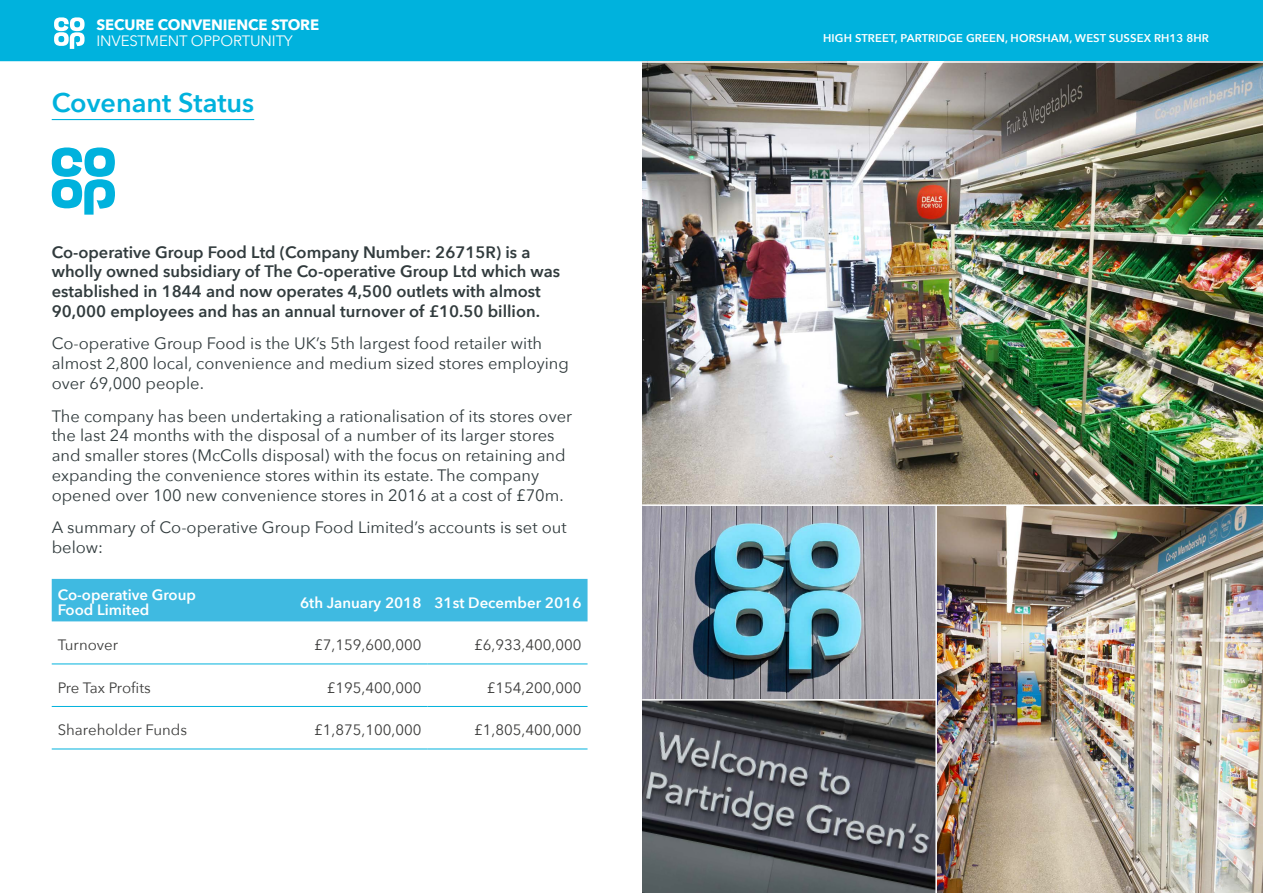
<style>
.page{position:relative;width:1263px;height:893px;background:#fff}
.page>*{position:absolute;margin:0;border:0;box-sizing:border-box;transform-origin:0 0}
.t1{font:600 27px "Avenir Next";color:#00b2dd}
.t2{font:16.5px/19.8px "Avenir Next";color:#313b3d}
.t3{font:600 16.5px/19.8px "Avenir Next";color:#313b3d}
.t4{font:15px "Avenir Next";color:#3c3c3b}
.t5{font:600 15px/15px "Avenir Next";color:#fff}
.t6{font:700 15px "Avenir Next";letter-spacing:-.01em;color:#fff}
.t7{font:15px "Avenir Next";letter-spacing:-.01em;color:#fff}
.t8{font:15px "Avenir Next";letter-spacing:-.02em;color:#3c3c3b}
.t9{font:600 11.25px "Avenir Next";letter-spacing:.01em;color:#fff}
</style>
<div class="page">
<hr style="left:52px;top:119px;width:202px;height:1px;background:#00b2dd">
<div style="left:0;top:0;width:1263px;height:61px;background:#00b2dd"></div>
<svg style="left:54px;top:17px;width:31px;height:32px"></svg>
<svg style="left:51px;top:147px;width:64px;height:68px"></svg>
<img style="left:642px;top:63px;width:621px;height:830px">
<hr style="left:642px;top:504px;width:621px;height:2px;background:#fff">
<hr style="left:642px;top:699px;width:295px;height:2px;background:#fff">
<hr style="left:935px;top:505px;width:2px;height:388px;background:#fff">
<div style="left:52px;top:579px;width:535px;height:42px;background:#3fbae1"></div>
<hr style="left:52px;top:664px;width:231px;height:1px;background:#00b2dd">
<hr style="left:283px;top:664px;width:145px;height:1px;background:#00b2dd">
<hr style="left:428px;top:664px;width:159px;height:1px;background:#00b2dd">
<hr style="left:52px;top:706px;width:231px;height:1px;background:#00b2dd">
<hr style="left:283px;top:706px;width:145px;height:1px;background:#00b2dd">
<hr style="left:428px;top:706px;width:159px;height:1px;background:#00b2dd">
<hr style="left:52px;top:749px;width:231px;height:1px;background:#00b2dd">
<hr style="left:283px;top:749px;width:145px;height:1px;background:#00b2dd">
<hr style="left:428px;top:749px;width:159px;height:1px;background:#00b2dd">
<p class="t6" style="left:97px;top:12px;width:224px">SECURE CONVENIENCE STORE</p>
<p class="t7" style="left:97px;top:28px;width:198px">INVESTMENT OPPORTUNITY</p>
<p class="t9" style="left:823px;top:29px;width:387px">HIGH STREET, PARTRIDGE GREEN, HORSHAM, WEST SUSSEX RH13 8HR</p>
<h1 class="t1" style="left:52px;top:79px;width:204px">Covenant Status</h1>
<p class="t3" style="left:52px;top:241px;width:510px">Co-operative Group Food Ltd (Company Number: 26715R) is a wholly owned subsidiary of The Co-operative Group Ltd which was established in 1844 and now operates 4,500 outlets with almost 90,000 employees and has an annual turnover of £10.50 billion.</p>
<p class="t2" style="left:52px;top:333px;width:519px">Co-operative Group Food is the UK’s 5th largest food retailer with almost 2,800 local, convenience and medium sized stores employing over 69,000 people.</p>
<p class="t2" style="left:52px;top:405px;width:522px">The company has been undertaking a rationalisation of its stores over the last 24 months with the disposal of a number of its larger stores and smaller stores (McColls disposal) with the focus on retaining and expanding the convenience stores within its estate. The company opened over 100 new convenience stores in 2016 at a cost of £70m.</p>
<p class="t2" style="left:52px;top:517px;width:516px">A summary of Co-operative Group Food Limited’s accounts is set out below:</p>
<p class="t5" style="left:58px;top:587px;width:140px">Co-operative Group<br>Food Limited</p>
<p class="t5" style="left:300px;top:595px;width:283px">6th January 2018 31st December 2016</p>
<p class="t4" style="left:58px;top:632px;width:62px">Turnover</p>
<p class="t4" style="left:314px;top:632px;width:109px">£7,159,600,000</p>
<p class="t4" style="left:474px;top:632px;width:109px">£6,933,400,000</p>
<p class="t8" style="left:58px;top:675px;width:95px">Pre Tax Profits</p>
<p class="t4" style="left:327px;top:675px;width:96px">£195,400,000</p>
<p class="t4" style="left:487px;top:675px;width:96px">£154,200,000</p>
<p class="t4" style="left:58px;top:717px;width:131px">Shareholder Funds</p>
<p class="t4" style="left:314px;top:717px;width:109px">£1,875,100,000</p>
<p class="t4" style="left:474px;top:717px;width:109px">£1,805,400,000</p>
</div>
